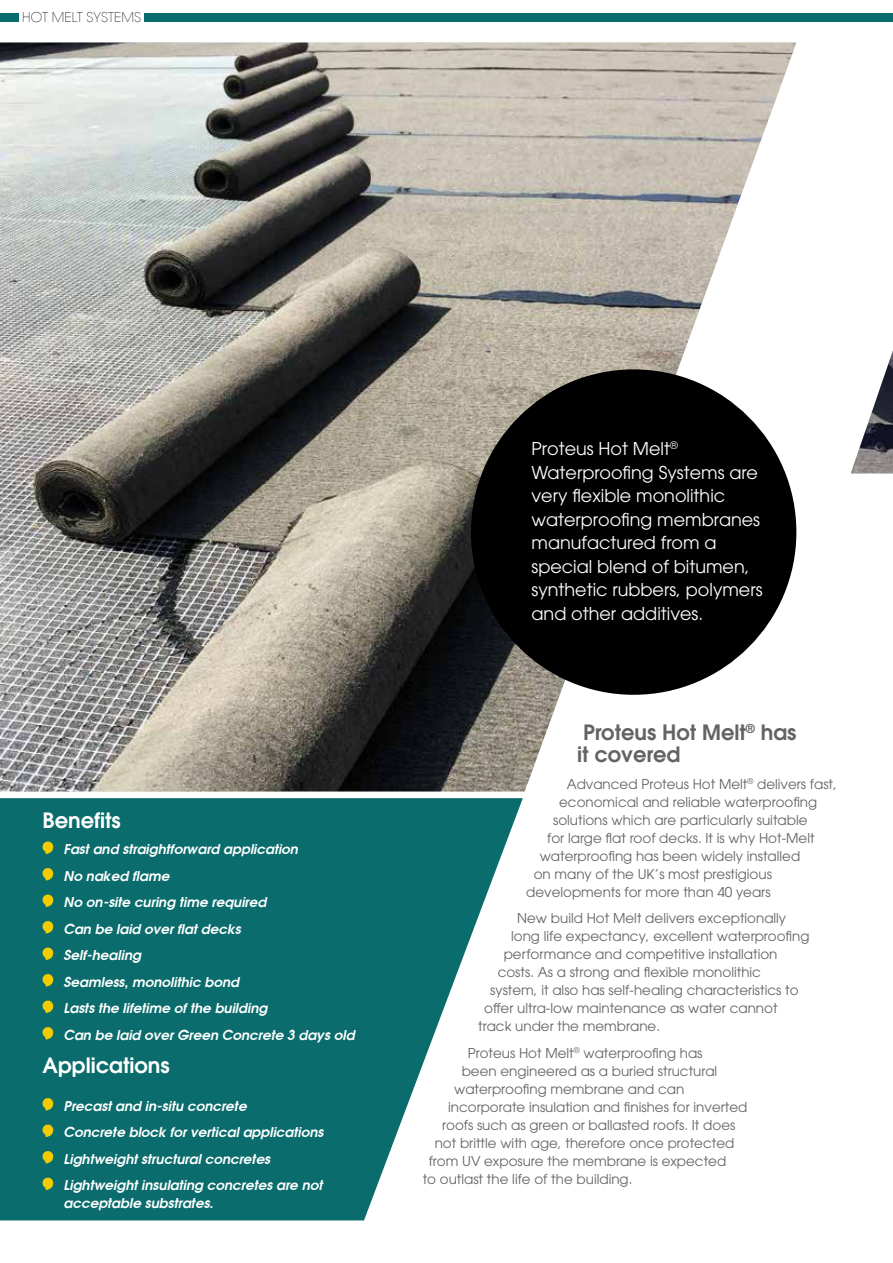
<style>
.page{position:relative;width:893px;height:1263px;background:#fff}
.page>*{position:absolute;margin:0;border:0;box-sizing:border-box;transform-origin:0 0}
.t1{font:600 21px/22.5px "Avant Garde LT";color:#636362}
.t2{font:600 21px "Avant Garde LT";color:#fff}
.t3{font:17.55px/23.5px "ITC Avant Garde Pro";color:#fff}
.t4{font:13.5px "ITC Avant Garde Pro";color:#636362}
.t5{font:italic 600 13.5px/26.5px "Avant Garde";color:#fff}
.t6{font:200 13.5px "Avant Garde LT";color:#000}
</style>
<div class="page">
<div style="left:144px;top:13px;width:749px;height:9px;background:#0a6c6c"></div>
<div style="left:0;top:13px;width:18px;height:9px;background:#0a6c6c"></div>
<img style="left:0;top:43px;width:796px;height:748px">
<svg style="left:0;top:798px;width:523px;height:422px;fill:#0a6c6c"></svg>
<svg style="left:42px;top:841px;width:11px;height:13px"></svg>
<svg style="left:42px;top:867px;width:11px;height:14px"></svg>
<svg style="left:42px;top:894px;width:11px;height:13px"></svg>
<svg style="left:42px;top:920px;width:11px;height:14px"></svg>
<svg style="left:42px;top:947px;width:11px;height:13px"></svg>
<svg style="left:42px;top:973px;width:11px;height:14px"></svg>
<svg style="left:42px;top:1000px;width:11px;height:13px"></svg>
<svg style="left:42px;top:1026px;width:11px;height:14px"></svg>
<svg style="left:42px;top:1097px;width:11px;height:13px"></svg>
<svg style="left:42px;top:1124px;width:11px;height:13px"></svg>
<svg style="left:42px;top:1150px;width:11px;height:13px"></svg>
<svg style="left:42px;top:1177px;width:11px;height:13px"></svg>
<div style="left:471px;top:369px;width:325px;height:326px;background:#000;border-radius:50%"></div>
<img style="left:851px;top:350px;width:42px;height:123px">
<p class="t6" style="left:22px;top:10px;width:120px">HOT MELT SYSTEMS</p>
<h1 class="t2" style="left:43px;top:807px;width:80px">Benefits</h1>
<p class="t5" style="left:64px;top:835px;width:293px">Fast and straightforward application<br>No naked flame<br>No on-site curing time required<br>Can be laid over flat decks<br>Self-healing<br>Seamless, monolithic bond<br>Lasts the lifetime of the building<br>Can be laid over Green Concrete 3 days old</p>
<h1 class="t2" style="left:43px;top:1051px;width:129px">Applications</h1>
<p class="t5" style="left:64px;top:1092px;width:261px">Precast and in-situ concrete<br>Concrete block for vertical applications Lightweight structural concretes Lightweight insulating concretes are not</p>
<p class="t5" style="left:64px;top:1189px;width:151px">acceptable substrates.</p>
<p class="t3" style="left:531px;top:437px;width:233px">Proteus Hot Melt<sup>®<br></sup>Waterproofing Systems are very flexible monolithic waterproofing membranes manufactured from a special blend of bitumen, synthetic rubbers, polymers and other additives.</p>
<h1 class="t1" style="left:577px;top:720px;width:221px">Proteus Hot Melt<sup>®</sup> has it covered</h1>
<p class="t4" style="left:567px;top:775px;width:272px">Advanced Proteus Hot Melt<sup>®</sup> delivers fast,</p>
<p class="t4" style="left:559px;top:793px;width:260px">economical and reliable waterproofing</p>
<p class="t4" style="left:553px;top:811px;width:256px">solutions which are particularly suitable</p>
<p class="t4" style="left:547px;top:829px;width:269px">for large flat roof decks. It is why Hot-Melt</p>
<p class="t4" style="left:540px;top:847px;width:262px">waterproofing has been widely installed</p>
<p class="t4" style="left:534px;top:865px;width:240px">on many of the UK’s most prestigious</p>
<p class="t4" style="left:526px;top:883px;width:246px">developments for more than 40 years</p>
<p class="t4" style="left:517px;top:910px;width:271px">New build Hot Melt delivers exceptionally</p>
<p class="t4" style="left:511px;top:928px;width:300px">long life expectancy, excellent waterproofing</p>
<p class="t4" style="left:504px;top:946px;width:275px">performance and competitive installation</p>
<p class="t4" style="left:498px;top:964px;width:265px">costs. As a strong and flexible monolithic</p>
<p class="t4" style="left:490px;top:982px;width:310px">system, it also has self-healing characteristics to</p>
<p class="t4" style="left:484px;top:1000px;width:295px">offer ultra-low maintenance as water cannot</p>
<p class="t4" style="left:478px;top:1018px;width:183px">track under the membrane.</p>
<p class="t4" style="left:468px;top:1044px;width:236px">Proteus Hot Melt<sup>®</sup> waterproofing has</p>
<p class="t4" style="left:462px;top:1062px;width:257px">been engineered as a buried structural</p>
<p class="t4" style="left:454px;top:1080px;width:232px">waterproofing membrane and can</p>
<p class="t4" style="left:448px;top:1098px;width:301px">incorporate insulation and finishes for inverted</p>
<p class="t4" style="left:442px;top:1116px;width:295px">roofs such as green or ballasted roofs. It does</p>
<p class="t4" style="left:435px;top:1134px;width:301px">not brittle with age, therefore once protected</p>
<p class="t4" style="left:429px;top:1152px;width:299px">from UV exposure the membrane is expected</p>
<p class="t4" style="left:423px;top:1170px;width:211px">to outlast the life of the building.</p>
</div>
